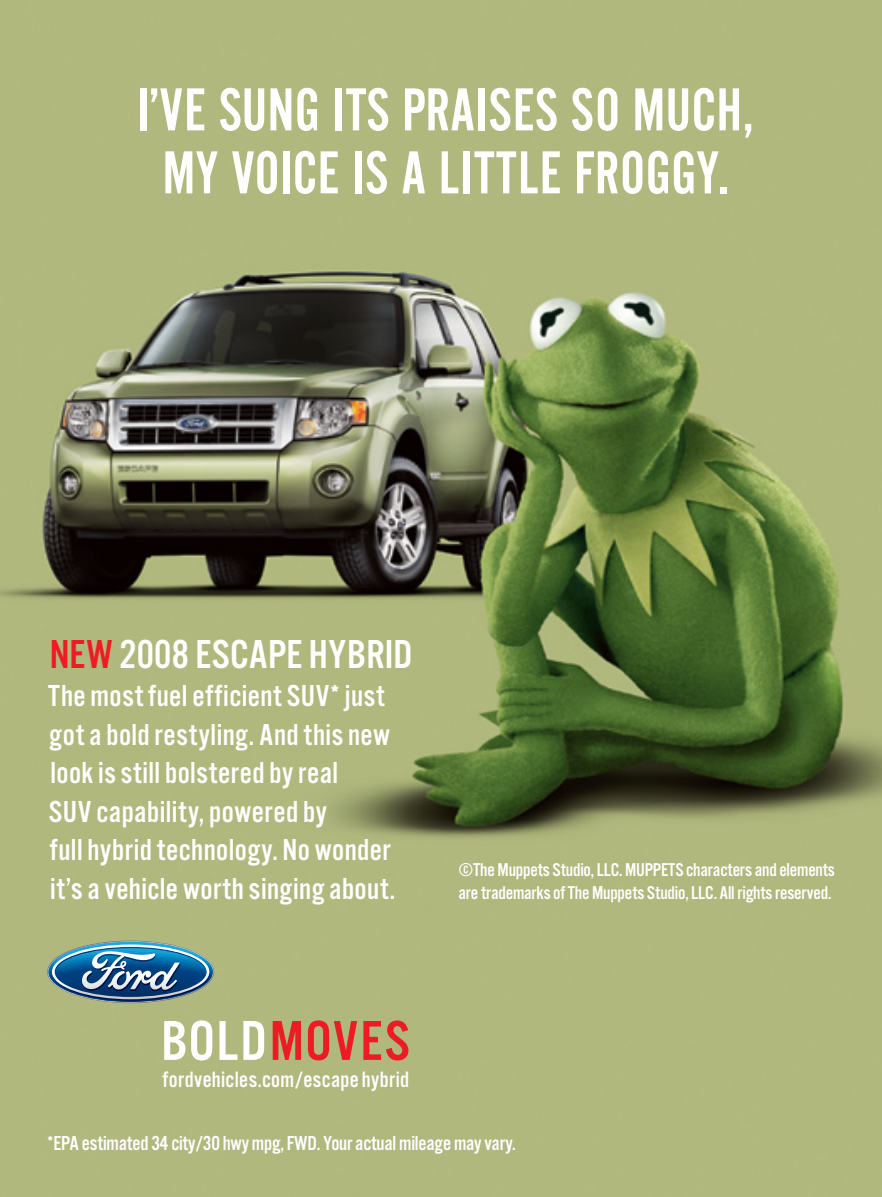
<style>
.page{position:relative;width:882px;height:1197px;background:#fff}
.page>*{position:absolute;margin:0;border:0;box-sizing:border-box;transform-origin:0 0}
.t1{font:63px "Alternate Got No 2 D";letter-spacing:.01em;color:#fff}
.t2{font:42px "Alternate Got No 3 D";letter-spacing:.01em;color:#fff}
.copy{font:31.5px/38.5px "Alternate Got No 3 D";letter-spacing:.015em;color:#fff}
.t3{font:23.1px "Alternate Got No 3 D";letter-spacing:.015em;color:#fff}
.t4{font:21px "Alternate Got No 3 D";letter-spacing:-.01em;color:#fff}
.t5{font:19.25px/23.1px "Alternate Got No 3 D";letter-spacing:-.01em;color:#fff}
.s1{color:#ed1c24}
</style>
<div class="page">
<img style="left:0;top:0;width:882px;height:1197px">
<svg style="left:164px;top:1020px;width:100px;height:40px"></svg>
<svg style="left:273px;top:1020px;width:135px;height:40px;background:#cc6d52"></svg>
<svg style="left:47px;top:941px;width:167px;height:62px;background:#5e8b9f"></svg>
<p class="t1" style="left:138px;top:77px;width:618px">I’VE SUNG ITS PRAISES SO MUCH,</p>
<p class="t1" style="left:163px;top:140px;width:568px">MY VOICE IS A LITTLE FROGGY.</p>
<p class="t2" style="left:50px;top:632px;width:364px"><span class="s1">NEW</span> 2008 ESCAPE HYBRID</p>
<p class="copy" style="left:48px;top:678px;width:348px">The most fuel efficient SUV* just got a bold restyling. And this new look is still bolstered by real<br>SUV capability, powered by<br>full hybrid technology. No wonder it’s a vehicle worth singing about.</p>
<p class="t5" style="left:458px;top:859px;width:378px">©The Muppets Studio, LLC. MUPPETS characters and elements are trademarks of The Muppets Studio, LLC. All rights reserved.</p>
<p class="t3" style="left:163px;top:1067px;width:248px">fordvehicles.com/escape hybrid</p>
<p class="t4" style="left:47px;top:1132px;width:470px">*EPA estimated 34 city/30 hwy mpg, FWD. Your actual mileage may vary.</p>
</div>
